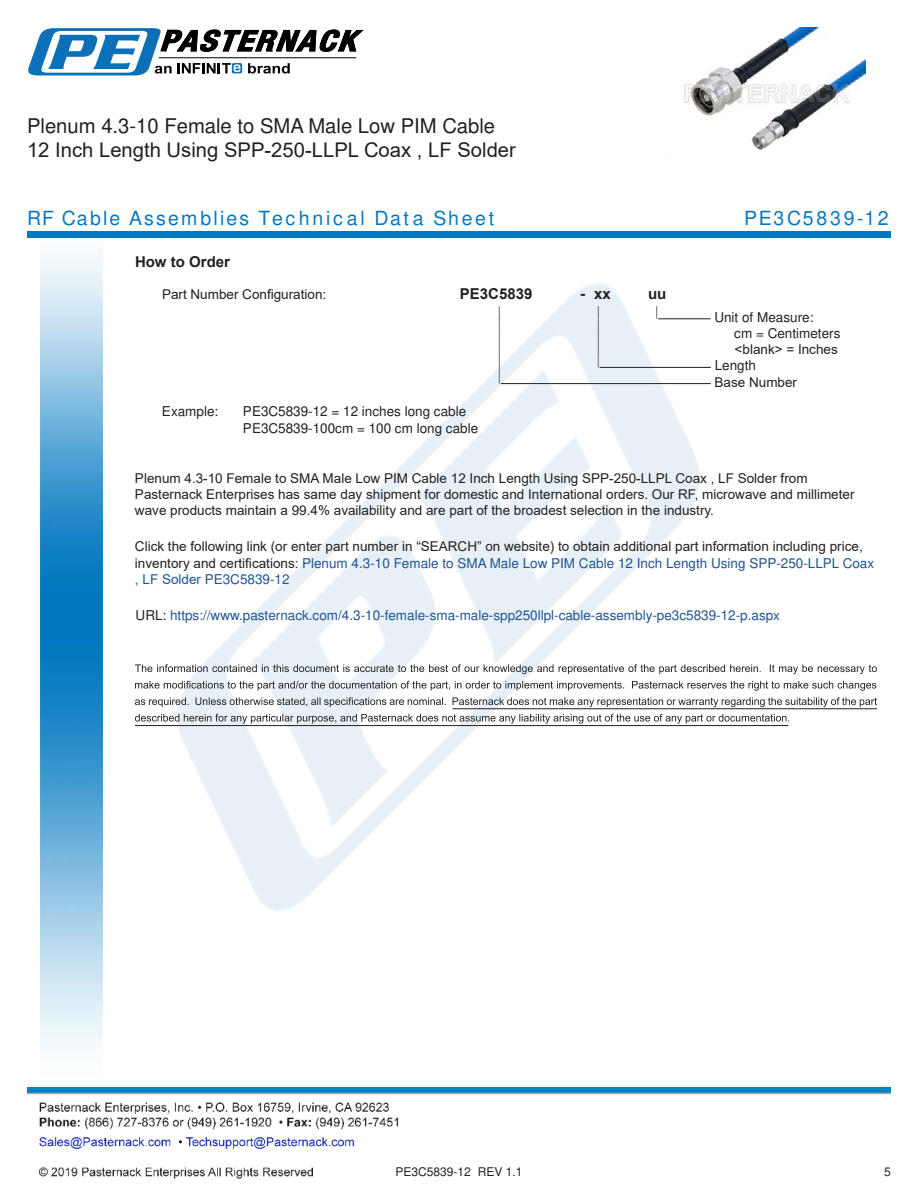
<style>
.page{position:relative;width:918px;height:1188px;background:#fff}
.page>*{position:absolute;margin:0;border:0;box-sizing:border-box;transform-origin:0 0}
.t1{font:30px "Arial";color:#221f1f;scale:.33 1}
.t2{font:26.85px "Arial";color:#221f1f;scale:.37 1}
.t3{font:25.8px "Arial";color:#221f1f;scale:.39 1}
.t4{font:20.25px/24.3px "Arial";color:#221f1f}
.t5{font:900 19.5px "Arial";letter-spacing:.12em;color:#0a77bd}
.t6{font:900 19.5px "Arial";letter-spacing:.14em;color:#0a77bd}
.t7{font:700 15px "Arial";color:#221f1f}
.t8{font:700 15px "Arial";color:#221f1f;scale:1.04 1}
.t9{font:13.5px/16.2px "Arial";color:#221f1f}
.t10{font:13.5px "Arial";color:#1f5392}
.t11{font:13.5px "Arial";color:#221f1f;scale:.75 1}
.t12{font:12px "Arial";color:#221f1f}
.t13{font:11.25px "Arial";color:#221f1f;scale:.86 1}
.s1{color:#1f5392}
.s2{color:#221f1f}
</style>
<div class="page">
<img style="left:39px;top:1102px;width:360px;height:77px">
<img style="left:102px;top:254px;width:719px;height:716px">
<img style="left:27px;top:1088px;width:864px;height:7px">
<img style="left:40px;top:237px;width:62px;height:811px">
<div style="left:27px;top:231px;width:864px;height:6px;background:#0177c0"></div>
<svg style="left:28px;top:28px;width:336px;height:47px"></svg>
<hr style="left:658px;top:318px;width:53px;height:1px;background:#221f1f">
<hr style="left:600px;top:367px;width:111px;height:1px;background:#221f1f">
<hr style="left:501px;top:383px;width:210px;height:1px;background:#221f1f">
<svg style="left:135px;top:664px;width:742px;height:10px"></svg>
<svg style="left:135px;top:681px;width:741px;height:10px"></svg>
<svg style="left:135px;top:697px;width:742px;height:10px"></svg>
<svg style="left:135px;top:714px;width:654px;height:10px"></svg>
<hr style="left:453px;top:708px;width:424px;height:1px;background:#221f1f">
<hr style="left:135px;top:725px;width:653px;height:1px;background:#221f1f">
<img style="left:684px;top:27px;width:182px;height:123px">
<h3 class="t4" style="left:27px;top:115px;width:490px">Plenum 4.3-10 Female to SMA Male Low PIM Cable<br>12 Inch Length Using SPP-250-LLPL Coax , LF Solder</h3>
<h3 class="t5" style="left:27px;top:207px;width:469px">RF Cable Assemblies Technical Data Sheet</h3>
<h3 class="t6" style="left:744px;top:207px;width:146px">PE3C5839-12</h3>
<p class="t7" style="left:135px;top:252px;width:97px">How to Order</p>
<p class="t9" style="left:162px;top:286px;width:166px">Part Number Con昀椀guration:</p>
<p class="t7" style="left:460px;top:283px;width:74px">PE3C5839</p>
<p class="t8" style="left:580px;top:285px;width:31px">- xx</p>
<p class="t7" style="left:648px;top:283px;width:20px">uu</p>
<p class="t11" style="left:498px;top:306px;width:5px">|</p>
<p class="t11" style="left:597px;top:306px;width:5px">|</p>
<p class="t11" style="left:656px;top:306px;width:5px">|</p>
<p class="t9" style="left:714px;top:310px;width:101px">Unit of Measure:</p>
<p class="t11" style="left:498px;top:318px;width:5px">|</p>
<p class="t11" style="left:597px;top:319px;width:5px">|</p>
<p class="t9" style="left:734px;top:326px;width:108px">cm = Centimeters</p>
<h1 class="t1" style="left:498px;top:331px;width:9px">|</h1>
<h2 class="t2" style="left:597px;top:331px;width:9px">|</h2>
<p class="t9" style="left:735px;top:341px;width:105px">&lt;blank&gt; = Inches</p>
<p class="t13" style="left:597px;top:357px;width:4px">|</p>
<p class="t9" style="left:715px;top:359px;width:43px">Length</p>
<h3 class="t3" style="left:498px;top:359px;width:8px">|</h3>
<p class="t9" style="left:715px;top:374px;width:84px">Base Number</p>
<p class="t9" style="left:162px;top:405px;width:58px">Example:</p>
<p class="t9" style="left:243px;top:405px;width:237px">PE3C5839-12 = 12 inches long cable<br>PE3C5839-100cm = 100 cm long cable</p>
<p class="t9" style="left:135px;top:470px;width:721px">Plenum 4.3-10 Female to SMA Male Low PIM Cable 12 Inch Length Using SPP-250-LLPL Coax , LF Solder from<br>Pasternack Enterprises has same day shipment for domestic and International orders. Our RF, microwave and millimeter wave products maintain a 99.4% availability and are part of the broadest selection in the industry.</p>
<p class="t9" style="left:135px;top:538px;width:741px">Click the following link (or enter part number in “SEARCH” on website) to obtain additional part information including price, inventory and certi昀椀cations: <span class="s1">Plenum 4.3-10 Female to SMA Male Low PIM Cable 12 Inch Length Using SPP-250-LLPL Coax , LF Solder PE3C5839-12</span></p>
<p class="t10" style="left:136px;top:610px;width:646px"><span class="s2">URL:</span> https://www.pasternack.com/4.3-10-female-sma-male-spp250llpl-cable-assembly-pe3c5839-12-p.aspx</p>
<p class="t12" style="left:396px;top:1167px;width:128px">PE3C5839-12 REV 1.1</p>
<p class="t12" style="left:884px;top:1167px;width:8px">5</p>
</div>
